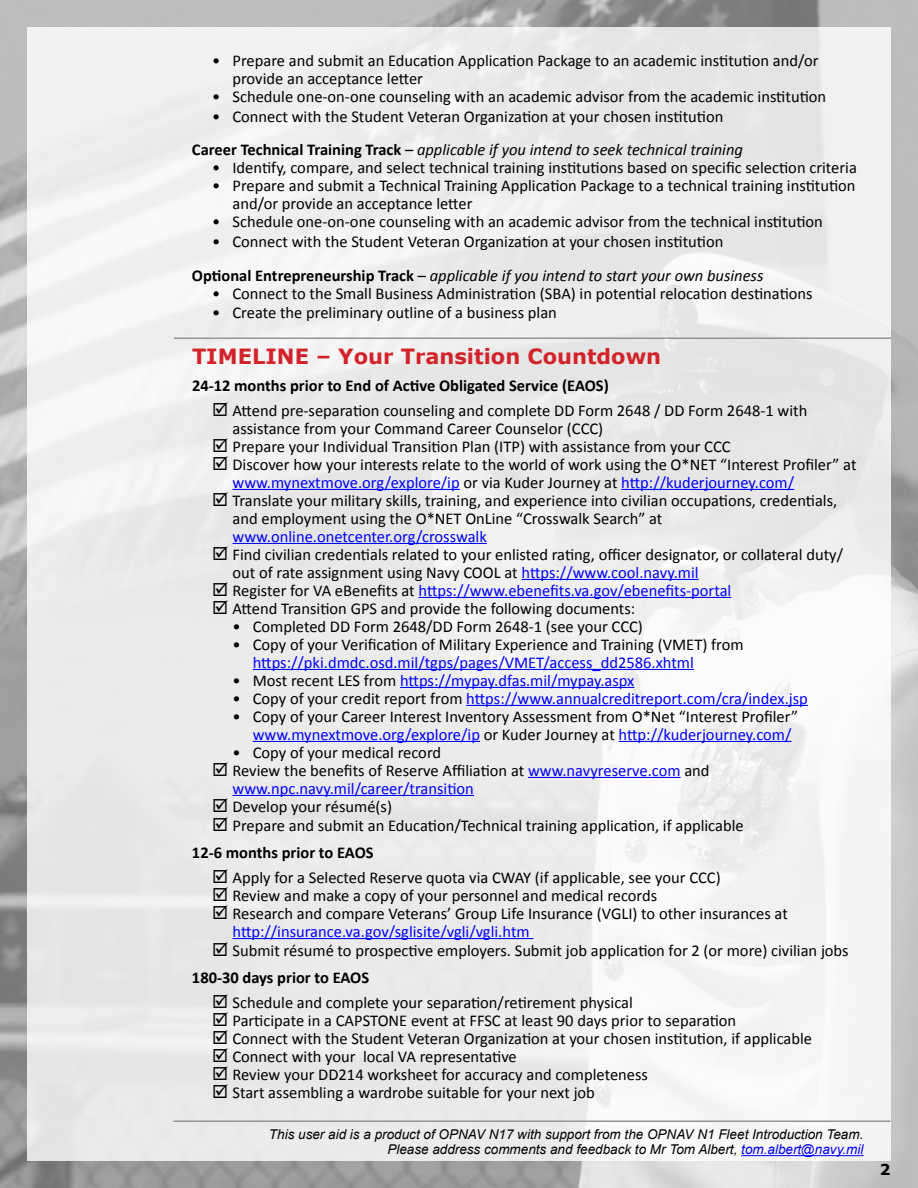
<style>
.page{position:relative;width:918px;height:1188px;background:#fff}
.page>*{position:absolute;margin:0;border:0;box-sizing:border-box;transform-origin:0 0}
.t1{font:700 21px "Verdana";color:#d2232a}
.t2{font:16.5px/18px "Calibri";color:#000}
.t3{font:16.5px "Calibri";color:#00f}
.t4{font:700 16.5px "Calibri";color:#000}
.t5{font:700 15px "Verdana";color:#000}
.t6{font:italic 13.5px/15px "Arial";color:#000;text-align:right}
.s1{font-weight:700}
.s2{font-style:italic}
.s3{color:#00f}
.s4{color:#000}
</style>
<div class="page">
<div style="left:27px;top:27px;width:864px;height:1134px;background:linear-gradient(to right,#ebebeb,#f0f0f0)"></div>
<hr style="left:232px;top:489px;width:228px;height:1px;background:#00f">
<hr style="left:621px;top:489px;width:173px;height:1px;background:#00f">
<hr style="left:232px;top:543px;width:255px;height:1px;background:#00f">
<hr style="left:522px;top:579px;width:177px;height:1px;background:#00f">
<hr style="left:419px;top:597px;width:312px;height:1px;background:#00f">
<hr style="left:253px;top:669px;width:441px;height:1px;background:#00f">
<hr style="left:400px;top:687px;width:234px;height:1px;background:#00f">
<hr style="left:466px;top:705px;width:342px;height:1px;background:#00f">
<hr style="left:253px;top:741px;width:227px;height:1px;background:#00f">
<hr style="left:619px;top:741px;width:173px;height:1px;background:#00f">
<hr style="left:528px;top:777px;width:153px;height:1px;background:#00f">
<hr style="left:232px;top:795px;width:242px;height:1px;background:#00f">
<hr style="left:232px;top:938px;width:301px;height:1px;background:#00f">
<hr style="left:174px;top:338px;width:717px;height:1px;background:#939598">
<hr style="left:741px;top:1155px;width:122px;height:1px;background:#00f">
<hr style="left:173px;top:1120px;width:717px;height:2px;background:#939598">
<svg style="left:214px;top:402px;width:14px;height:14px"></svg>
<svg style="left:214px;top:438px;width:14px;height:32px"></svg>
<svg style="left:214px;top:492px;width:14px;height:14px"></svg>
<svg style="left:214px;top:546px;width:14px;height:14px"></svg>
<svg style="left:214px;top:582px;width:14px;height:32px"></svg>
<svg style="left:214px;top:762px;width:14px;height:14px"></svg>
<svg style="left:214px;top:798px;width:14px;height:33px"></svg>
<svg style="left:214px;top:869px;width:14px;height:50px"></svg>
<svg style="left:214px;top:943px;width:14px;height:13px"></svg>
<svg style="left:214px;top:994px;width:14px;height:104px"></svg>
<p class="t2" style="left:232px;top:52px;width:588px;text-indent:-20px">• Prepare and submit an Education Application Package to an academic institution and/or provide an acceptance letter</p>
<p class="t2" style="left:212px;top:88px;width:615px">• Schedule one-on-one counseling with an academic advisor from the academic institution</p>
<p class="t2" style="left:192px;top:100px;width:553px;line-height:33.3px;text-align:center">• Connect with the Student Veteran Organization at your chosen institution<br><span class="s1">Career Technical Training Track</span> – <span class="s2">applicable if you intend to seek technical training</span></p>
<p class="t2" style="left:212px;top:159px;width:646px">• Identify, compare, and select technical training institutions based on specific selection criteria</p>
<p class="t2" style="left:232px;top:177px;width:625px;text-indent:-20px">• Prepare and submit a Technical Training Application Package to a technical training institution and/or provide an acceptance letter</p>
<p class="t2" style="left:212px;top:213px;width:612px">• Schedule one-on-one counseling with an academic advisor from the technical institution</p>
<p class="t2" style="left:192px;top:225px;width:573px;line-height:33.3px;text-indent:20px">• Connect with the Student Veteran Organization at your chosen institution<br><span class="s1">Optional Entrepreneurship Track</span> – <span class="s2">applicable if you intend to start your own business</span></p>
<p class="t2" style="left:212px;top:284px;width:602px">• Connect to the Small Business Administration (SBA) in potential relocation destinations</p>
<p class="t2" style="left:212px;top:304px;width:346px">• Create the preliminary outline of a business plan</p>
<p class="t1" style="left:192px;top:343px;width:471px">TIMELINE – Your Transition Countdown</p>
<p class="t4" style="left:192px;top:375px;width:418px">24-12 months prior to End of Active Obligated Service (EAOS)</p>
<p class="t2" style="left:232px;top:401px;width:626px">Attend pre-separation counseling and complete DD Form 2648 / DD Form 2648-1 with assistance from your Command Career Counselor (CCC)<br>Prepare your Individual Transition Plan (ITP) with assistance from your CCC<br>Discover how your interests relate to the world of work using the O*NET “Interest Profiler” at <span class="s3">www.mynextmove.org/explore/ip</span> or via Kuder Journey at <span class="s3">http://kuderjourney.com/ </span>Translate your military skills, training, and experience into civilian occupations, credentials, and employment using the O*NET OnLine “Crosswalk Search” at</p>
<p class="t3" style="left:232px;top:526px;width:256px">www.online.onetcenter.org/crosswalk</p>
<p class="t2" style="left:232px;top:545px;width:612px">Find civilian credentials related to your enlisted rating, officer designator, or collateral duty/ out of rate assignment using Navy COOL at <span class="s3">https://www.cool.navy.mil<br></span>Register for VA eBenefits at <span class="s3">https://www.ebenefits.va.gov/ebenefits-portal<br></span>Attend Transition GPS and provide the following documents:</p>
<p class="t2" style="left:232px;top:617px;width:412px">• Completed DD Form 2648/DD Form 2648-1 (see your CCC)</p>
<p class="t2" style="left:232px;top:635px;width:513px">• Copy of your Verification of Military Experience and Training (VMET) from</p>
<p class="t3" style="left:253px;top:652px;width:443px">https://pki.dmdc.osd.mil/tgps/pages/VMET/access_dd2586.xhtml</p>
<p class="t3" style="left:232px;top:670px;width:403px"><span class="s4">• Most recent LES from</span> https://mypay.dfas.mil/mypay.aspx</p>
<p class="t3" style="left:232px;top:688px;width:577px"><span class="s4">• Copy of your credit report from</span> https://www.annualcreditreport.com/cra/index.jsp</p>
<p class="t2" style="left:253px;top:707px;width:547px;text-indent:-20px">• Copy of your Career Interest Inventory Assessment from O*Net “Interest Profiler” <span class="s3">www.mynextmove.org/explore/ip</span> or Kuder Journey at <span class="s3">http://kuderjourney.com/</span></p>
<p class="t2" style="left:232px;top:743px;width:479px">• Copy of your medical record<br>Review the benefits of Reserve Affiliation at <span class="s3">www.navyreserve.com</span> and <span class="s3">www.npc.navy.mil/career/transition</span></p>
<p class="t2" style="left:232px;top:796px;width:513px;line-height:19.8px">Develop your résumé(s)<br>Prepare and submit an Education/Technical training application, if applicable</p>
<p class="t4" style="left:192px;top:842px;width:183px">12-6 months prior to EAOS</p>
<p class="t2" style="left:232px;top:868px;width:557px">Apply for a Selected Reserve quota via CWAY (if applicable, see your CCC)<br>Review and make a copy of your personnel and medical records<br>Research and compare Veterans’ Group Life Insurance (VGLI) to other insurances at</p>
<p class="t3" style="left:232px;top:921px;width:299px">http://insurance.va.gov/sglisite/vgli/vgli.htm</p>
<p class="t2" style="left:232px;top:942px;width:618px">Submit résumé to prospective employers. Submit job application for 2 (or more) civilian jobs</p>
<p class="t4" style="left:192px;top:967px;width:179px">180-30 days prior to EAOS</p>
<p class="t2" style="left:232px;top:993px;width:581px">Schedule and complete your separation/retirement physical<br>Participate in a CAPSTONE event at FFSC at least 90 days prior to separation<br>Connect with the Student Veteran Organization at your chosen institution, if applicable Connect with your local VA representative<br>Review your DD214 worksheet for accuracy and completeness<br>Start assembling a wardrobe suitable for your next job</p>
<p class="t6" style="left:269px;top:1127px;width:596px">This user aid is a product of OPNAV N17 with support from the OPNAV N1 Fleet Introduction Team.<br>Please address comments and feedback to Mr Tom Albert, <span class="s3">tom.albert@navy.mil</span></p>
<p class="t5" style="left:880px;top:1160px;width:12px">2</p>
</div>
